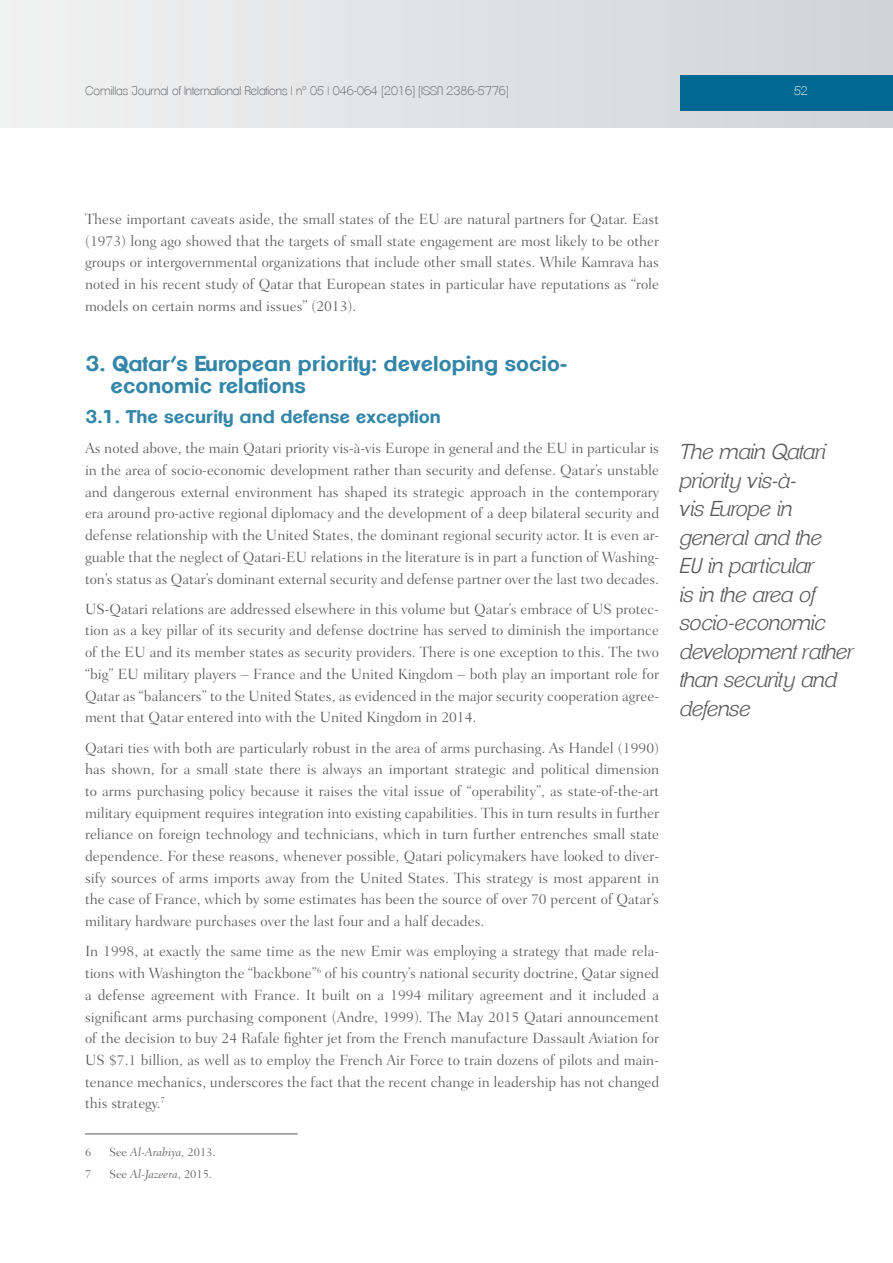
<style>
.page{position:relative;width:893px;height:1263px;background:#fff}
.page>*{position:absolute;margin:0;border:0;box-sizing:border-box;transform-origin:0 0}
.t1{font:italic 300 21px/28.5px "Clemente P Daf";color:#58595b}
.t2{font:700 21px/21.8px "Clemente P Dam";color:#3386a8}
.t3{font:700 18px "Clemente P Dam";color:#3386a8}
.t4{font:300 15px/21.8px "Fairfield LH";color:#58595b;text-align:justify}
.t5{font:200 12px "Clemente P Dac";color:#58595b}
.t6{font:italic 300 12px "Fairfield LH";color:#58595b}
.t7{font:200 12px "Clemente P Dac";color:#fff}
.t8{font:300 12px "Fairfield LH";color:#58595b}
.s1{font-style:normal}
</style>
<div class="page">
<div style="left:0;top:0;width:893px;height:128px;background:linear-gradient(to right,#f1f2f2,#d1d3d4)"></div>
<div style="left:680px;top:75px;width:213px;height:36px;background:#006892"></div>
<hr style="left:85px;top:1134px;width:213px;height:1px;background:#58595b">
<p class="t5" style="left:85px;top:83px;width:425px">Comillas Journal of International Relations | nº 05 | 046-064 [2016] [ISSN 2386-5776]</p>
<p class="t7" style="left:794px;top:83px;width:15px">52</p>
<p class="t4" style="left:85px;top:208px;width:576px">These important caveats aside, the small states of the EU are natural partners for Qatar. East (1973) long ago showed that the targets of small state engagement are most likely to be other groups or intergovernmental organizations that include other small states. While Kamrava has noted in his recent study of Qatar that European states in particular have reputations as “role models on certain norms and issues” (2013).</p>
<h1 class="t2" style="left:111px;top:353px;width:459px;text-indent:-26px">3. Qatar’s European priority: developing socio&shy;economic relations</h1>
<p class="t3" style="left:85px;top:406px;width:357px">3.1. The security and defense exception</p>
<p class="t4" style="left:85px;top:437px;width:576px">As noted above, the main Qatari priority vis-à-vis Europe in general and the EU in particular is in the area of socio-economic development rather than security and defense. Qatar’s unstable and dangerous external environment has shaped its strategic approach in the contemporary era around pro-active regional diplomacy and the development of a deep bilateral security and defense relationship with the United States, the dominant regional security actor. It is even ar&shy;guable that the neglect of Qatari-EU relations in the literature is in part a function of Washing&shy;ton’s status as Qatar’s dominant external security and defense partner over the last two decades.</p>
<p class="t4" style="left:85px;top:598px;width:575px">US-Qatari relations are addressed elsewhere in this volume but Qatar’s embrace of US protec&shy;tion as a key pillar of its security and defense doctrine has served to diminish the importance of the EU and its member states as security providers. There is one exception to this. The two “big” EU military players – France and the United Kingdom – both play an important role for Qatar as “balancers” to the United States, as evidenced in the major security cooperation agree&shy;ment that Qatar entered into with the United Kingdom in 2014.</p>
<p class="t4" style="left:85px;top:737px;width:576px">Qatari ties with both are particularly robust in the area of arms purchasing. As Handel (1990) has shown, for a small state there is always an important strategic and political dimension to arms purchasing policy because it raises the vital issue of “operability”, as state-of-the-art military equipment requires integration into existing capabilities. This in turn results in further reliance on foreign technology and technicians, which in turn further entrenches small state dependence. For these reasons, whenever possible, Qatari policymakers have looked to diver&shy;sify sources of arms imports away from the United States. This strategy is most apparent in the case of France, which by some estimates has been the source of over 70 percent of Qatar’s military hardware purchases over the last four and a half decades.</p>
<p class="t4" style="left:85px;top:941px;width:576px">In 1998, at exactly the same time as the new Emir was employing a strategy that made rela&shy;tions with Washington the “backbone”<sup>6</sup> of his country’s national security doctrine, Qatar signed a defense agreement with France. It built on a 1994 military agreement and it included a significant arms purchasing component (Andre, 1999). The May 2015 Qatari announcement of the decision to buy 24 Rafale fighter jet from the French manufacture Dassault Aviation for US $7.1 billion, as well as to employ the French Air Force to train dozens of pilots and main&shy;tenance mechanics, underscores the fact that the recent change in leadership has not changed this strategy.<sup>7</sup></p>
<p class="t8" style="left:85px;top:1145px;width:8px">6</p>
<p class="t6" style="left:109px;top:1145px;width:108px"><span class="s1">See</span> Al-Arabiya, <span class="s1">2013.</span></p>
<p class="t8" style="left:85px;top:1167px;width:8px">7</p>
<p class="t6" style="left:109px;top:1167px;width:104px"><span class="s1">See</span> Al-Jazeera<span class="s1">, 2015.</span></p>
<h1 class="t1" style="left:680px;top:437px;width:176px">The main Qatari priority vis-à-<br>vis Europe in general and the<br>EU in particular<br>is in the area of socio-economic development rather than security and defense</h1>
</div>
